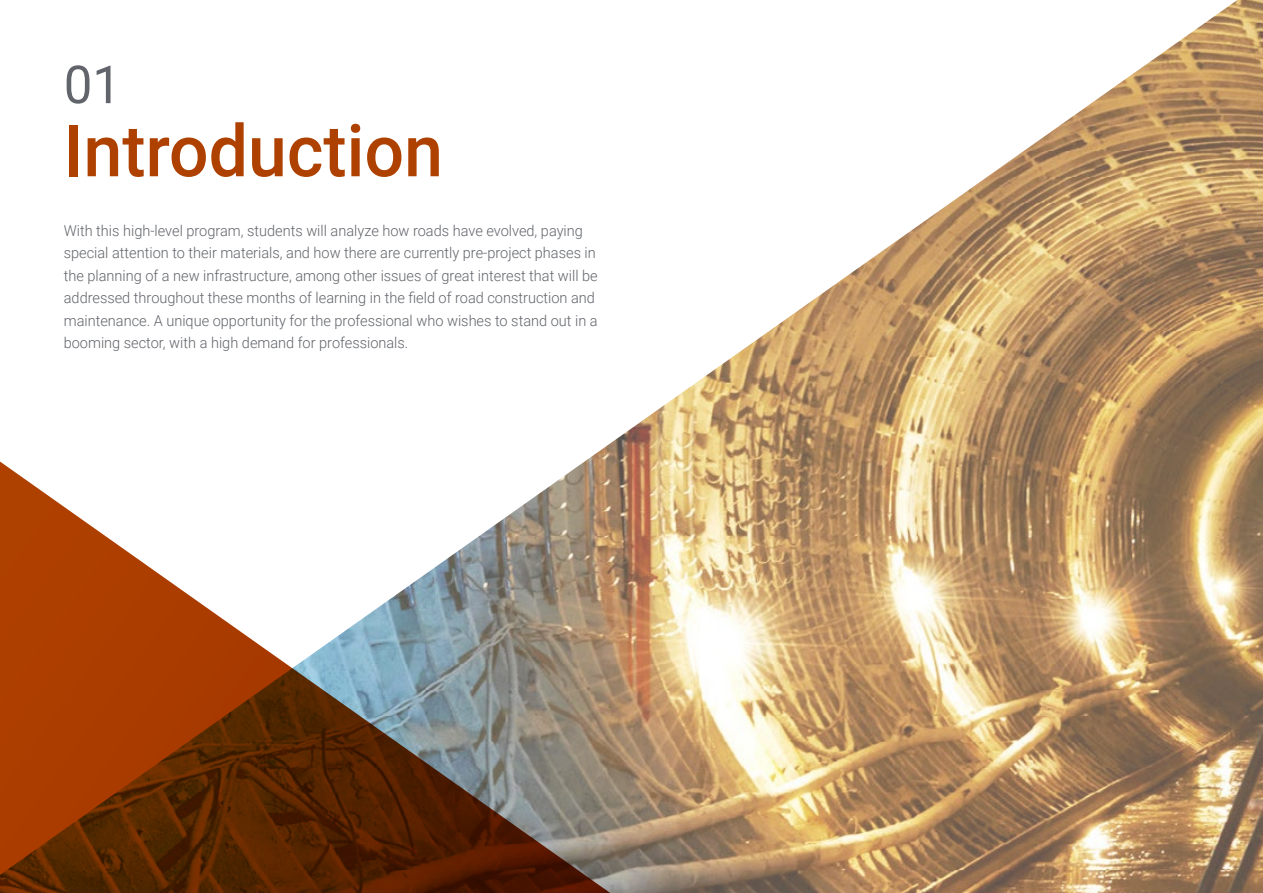
<style>
.page{position:relative;width:1263px;height:893px;background:#fff}
.page>*{position:absolute;margin:0;border:0;box-sizing:border-box;transform-origin:0 0}
.t1{font:500 72px "Roboto";color:#ae4000}
.t2{font:52.5px "Roboto";color:#61646a}
.t3{font:300 15px/22.5px "Roboto";color:#61646a}
</style>
<div class="page">
<img style="left:607px;top:0;width:656px;height:893px">
<svg style="left:0;top:446px;width:640px;height:447px"></svg>
<h2 class="t2" style="left:64px;top:48px;width:59px">01</h2>
<h1 class="t1" style="left:64px;top:100px;width:381px">Introduction</h1>
<p class="t3" style="left:64px;top:218px;width:535px">With this high-level program, students will analyze how roads have evolved, paying special attention to their materials, and how there are currently pre-project phases in the planning of a new infrastructure, among other issues of great interest that will be addressed throughout these months of learning in the field of road construction and maintenance. A unique opportunity for the professional who wishes to stand out in a booming sector, with a high demand for professionals.</p>
</div>
